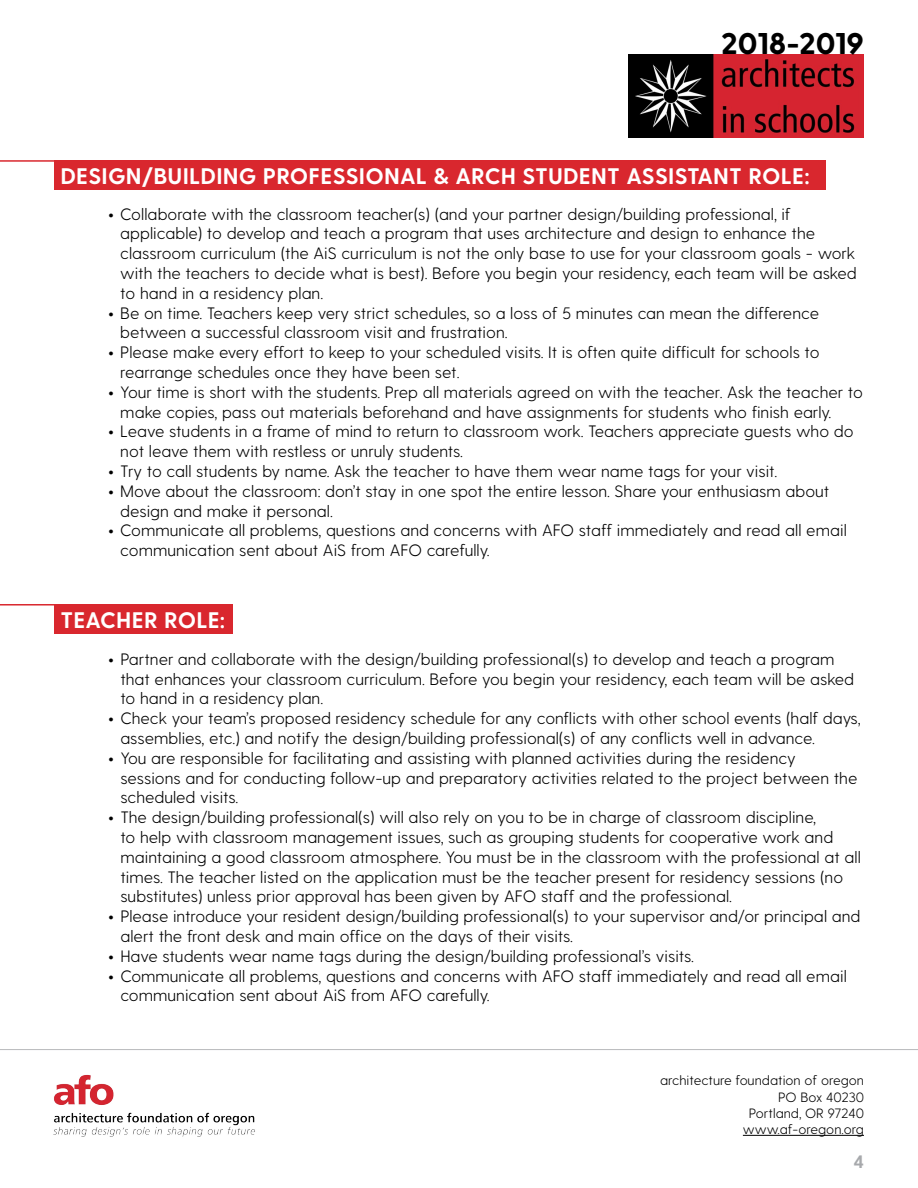
<style>
.page{position:relative;width:918px;height:1188px;background:#fff}
.page>*{position:absolute;margin:0;border:0;box-sizing:border-box;transform-origin:0 0}
.t1{font:800 30px "Greycliff CF";color:#000}
.t2{font:700 22.5px "Greycliff CF";letter-spacing:.01em;color:#fff}
.t3{font:700 18px "Greycliff CF";color:#a7a9ac}
.t4{font:300 16.5px/19.8px "Greycliff CF";color:#000}
.t5{font:300 13.5px "Greycliff CF";color:#000}
.s1{font-weight:800}
</style>
<div class="page">
<img style="left:629px;top:54px;width:235px;height:83px">
<hr style="left:0;top:1049px;width:918px;height:1px;background:#b8babc">
<div style="left:54px;top:160px;width:772px;height:30px;background:#d9272e"></div>
<div style="left:54px;top:604px;width:178px;height:30px;background:#d9272e"></div>
<hr style="left:0;top:160px;width:54px;height:2px;background:#d9272e">
<hr style="left:0;top:604px;width:54px;height:2px;background:#d9272e">
<img style="left:53px;top:1074px;width:202px;height:63px">
<hr style="left:743px;top:1135px;width:121px;height:1px;background:#000">
<p class="t1" style="left:721px;top:25px;width:144px">2018-2019</p>
<p class="t2" style="left:60px;top:163px;width:751px">DESIGN/BUILDING PROFESSIONAL &amp; ARCH STUDENT ASSISTANT ROLE:</p>
<p class="t4" style="left:120px;top:204px;width:738px;text-indent:-12px"><span class="s1">•</span> Collaborate with the classroom teacher(s) (and your partner design/building professional, if applicable) to develop and teach a program that uses architecture and design to enhance the classroom curriculum (the AiS curriculum is not the only base to use for your classroom goals - work with the teachers to decide what is best). Before you begin your residency, each team will be asked to hand in a residency plan.</p>
<p class="t4" style="left:120px;top:303px;width:700px;text-indent:-12px"><span class="s1">•</span> Be on time. Teachers keep very strict schedules, so a loss of 5 minutes can mean the difference between a successful classroom visit and frustration.</p>
<p class="t4" style="left:120px;top:343px;width:701px;text-indent:-12px"><span class="s1">•</span> Please make every effort to keep to your scheduled visits. It is often quite difficult for schools to rearrange schedules once they have been set.</p>
<p class="t4" style="left:120px;top:382px;width:744px;text-indent:-12px"><span class="s1">•</span> Your time is short with the students. Prep all materials agreed on with the teacher. Ask the teacher to make copies, pass out materials beforehand and have assignments for students who finish early.</p>
<p class="t4" style="left:120px;top:422px;width:735px;text-indent:-12px"><span class="s1">•</span> Leave students in a frame of mind to return to classroom work. Teachers appreciate guests who do not leave them with restless or unruly students.</p>
<p class="t4" style="left:108px;top:462px;width:671px"><span class="s1">•</span> Try to call students by name. Ask the teacher to have them wear name tags for your visit.</p>
<p class="t4" style="left:120px;top:481px;width:711px;text-indent:-12px"><span class="s1">•</span> Move about the classroom: don’t stay in one spot the entire lesson. Share your enthusiasm about design and make it personal.</p>
<p class="t4" style="left:120px;top:521px;width:728px;text-indent:-12px"><span class="s1">•</span> Communicate all problems, questions and concerns with AFO staff immediately and read all email communication sent about AiS from AFO carefully.</p>
<p class="t2" style="left:60px;top:607px;width:166px">TEACHER ROLE:</p>
<p class="t4" style="left:120px;top:649px;width:735px;text-indent:-12px"><span class="s1">•</span> Partner and collaborate with the design/building professional(s) to develop and teach a program that enhances your classroom curriculum. Before you begin your residency, each team will be asked to hand in a residency plan.</p>
<p class="t4" style="left:120px;top:709px;width:742px;text-indent:-12px"><span class="s1">•</span> Check your team’s proposed residency schedule for any conflicts with other school events (half days, assemblies, etc.) and notify the design/building professional(s) of any conflicts well in advance.</p>
<p class="t4" style="left:120px;top:748px;width:739px;text-indent:-12px"><span class="s1">•</span> You are responsible for facilitating and assisting with planned activities during the residency sessions and for conducting follow-up and preparatory activities related to the project between the scheduled visits.</p>
<p class="t4" style="left:120px;top:808px;width:742px;text-indent:-12px"><span class="s1">•</span> The design/building professional(s) will also rely on you to be in charge of classroom discipline,<br>to help with classroom management issues, such as grouping students for cooperative work and maintaining a good classroom atmosphere. You must be in the classroom with the professional at all times. The teacher listed on the application must be the teacher present for residency sessions (no substitutes) unless prior approval has been given by AFO staff and the professional.</p>
<p class="t4" style="left:120px;top:907px;width:742px;text-indent:-12px"><span class="s1">•</span> Please introduce your resident design/building professional(s) to your supervisor and/or principal and alert the front desk and main office on the days of their visits.</p>
<p class="t4" style="left:108px;top:946px;width:587px"><span class="s1">•</span> Have students wear name tags during the design/building professional’s visits.</p>
<p class="t4" style="left:120px;top:966px;width:728px;text-indent:-12px"><span class="s1">•</span> Communicate all problems, questions and concerns with AFO staff immediately and read all email communication sent about AiS from AFO carefully.</p>
<p class="t5" style="left:660px;top:1073px;width:205px">architecture foundation of oregon</p>
<p class="t5" style="left:778px;top:1089px;width:87px">PO Box 40230</p>
<p class="t5" style="left:749px;top:1105px;width:117px">Portland, OR 97240</p>
<p class="t5" style="left:743px;top:1121px;width:123px">www.af-oregon.org</p>
<p class="t3" style="left:853px;top:1151px;width:12px">4</p>
</div>
